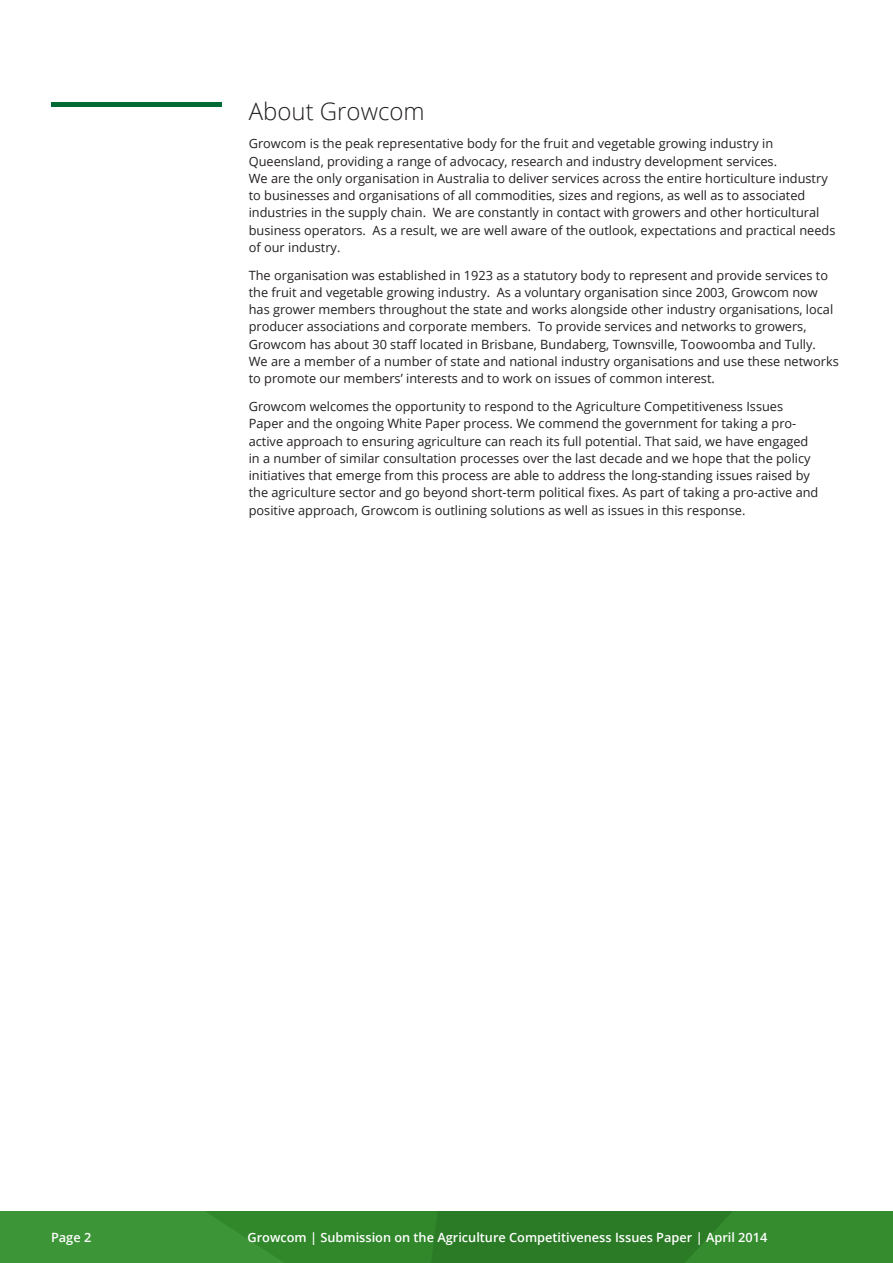
<style>
.page{position:relative;width:893px;height:1263px;background:#fff}
.page>*{position:absolute;margin:0;border:0;box-sizing:border-box;transform-origin:0 0}
.t1{font:300 24px "Open Sans";color:#231f20}
.t2{font:12.75px/17.2px "Open Sans";color:#231f20}
.t3{font:600 12.75px "Open Sans";color:#fff}
</style>
<div class="page">
<svg style="left:0;top:1212px;width:893px;height:51px;background:#33882d"></svg>
<hr style="left:52px;top:103px;width:170px;height:4px;background:#006b35">
<h1 class="t1" style="left:249px;top:95px;width:177px">About Growcom</h1>
<p class="t2" style="left:249px;top:135px;width:588px">Growcom is the peak representative body for the fruit and vegetable growing industry in Queensland, providing a range of advocacy, research and industry development services.<br>We are the only organisation in Australia to deliver services across the entire horticulture industry to businesses and organisations of all commodities, sizes and regions, as well as to associated industries in the supply chain. We are constantly in contact with growers and other horticultural business operators. As a result, we are well aware of the outlook, expectations and practical needs of our industry.</p>
<p class="t2" style="left:249px;top:266px;width:591px">The organisation was established in 1923 as a statutory body to represent and provide services to the fruit and vegetable growing industry. As a voluntary organisation since 2003, Growcom now has grower members throughout the state and works alongside other industry organisations, local producer associations and corporate members. To provide services and networks to growers, Growcom has about 30 staff located in Brisbane, Bundaberg, Townsville, Toowoomba and Tully.<br>We are a member of a number of state and national industry organisations and use these networks to promote our members’ interests and to work on issues of common interest.</p>
<p class="t2" style="left:249px;top:397px;width:571px">Growcom welcomes the opportunity to respond to the Agriculture Competitiveness Issues Paper and the ongoing White Paper process. We commend the government for taking a pro&shy;active approach to ensuring agriculture can reach its full potential. That said, we have engaged in a number of similar consultation processes over the last decade and we hope that the policy initiatives that emerge from this process are able to address the long-standing issues raised by the agriculture sector and go beyond short-term political fixes. As part of taking a pro-active and positive approach, Growcom is outlining solutions as well as issues in this response.</p>
<p class="t3" style="left:51px;top:1229px;width:42px">Page 2</p>
<p class="t3" style="left:248px;top:1229px;width:521px">Growcom | Submission on the Agriculture Competitiveness Issues Paper | April 2014</p>
</div>
